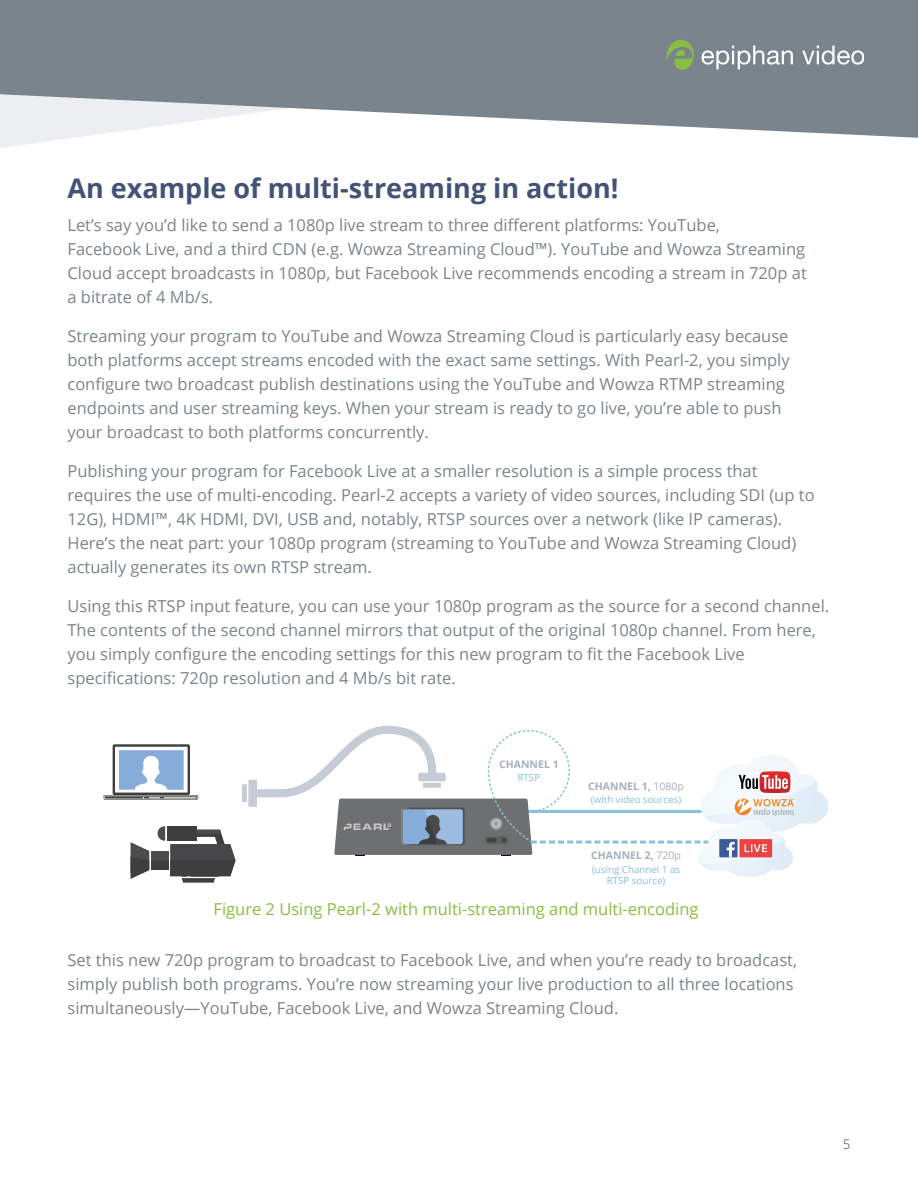
<style>
.page{position:relative;width:918px;height:1188px;background:#fff}
.page>*{position:absolute;margin:0;border:0;box-sizing:border-box;transform-origin:0 0}
.t1{font:700 27px "Open Sans";color:#435376}
.t2{font:16.5px/24px "Open Sans";color:#7a848c}
.t3{font:16.5px "Open Sans";color:#8abe3f}
.t4{font:13.5px "Open Sans";color:#7a848c}
.t5{font:700 10.5px "Open Sans";color:#a7b0bc}
.t6{font:9.75px/11.7px "Open Sans";color:#89c0da;text-align:center}
.s1{font-weight:400}
</style>
<div class="page">
<svg style="left:104px;top:744px;width:94px;height:56px"></svg>
<div style="left:151px;top:851px;width:17px;height:19px;background:#3e3e3f"></div>
<svg style="left:131px;top:842px;width:18px;height:37px"></svg>
<div style="left:151px;top:851px;width:17px;height:9px;background:#4b4c4d"></div>
<svg style="left:158px;top:826px;width:78px;height:57px"></svg>
<div style="left:248px;top:780px;width:9px;height:27px;background:#c6ccd5"></div>
<div style="left:242px;top:784px;width:5px;height:18px;background:#c6ccd5"></div>
<svg style="left:253px;top:726px;width:575px;height:151px"></svg>
<svg style="left:0;top:0;width:918px;height:138px;background:#8e979e"></svg>
<svg style="left:702px;top:46px;width:91px;height:23px"></svg>
<svg style="left:802px;top:46px;width:62px;height:19px"></svg>
<svg style="left:666px;top:40px;width:29px;height:30px"></svg>
<h1 class="t1" style="left:68px;top:169px;width:553px">An example of multi-streaming in action!</h1>
<p class="t2" style="left:68px;top:213px;width:741px">Let’s say you’d like to send a 1080p live stream to three different platforms: YouTube,<br>Facebook Live, and a third CDN (e.g. Wowza Streaming Cloud™). YouTube and Wowza Streaming Cloud accept broadcasts in 1080p, but Facebook Live recommends encoding a stream in 720p at a bitrate of 4 Mb/s.</p>
<p class="t2" style="left:68px;top:324px;width:724px">Streaming your program to YouTube and Wowza Streaming Cloud is particularly easy because both platforms accept streams encoded with the exact same settings. With Pearl-2, you simply configure two broadcast publish destinations using the YouTube and Wowza RTMP streaming endpoints and user streaming keys. When your stream is ready to go live, you’re able to push your broadcast to both platforms concurrently.</p>
<p class="t2" style="left:68px;top:459px;width:749px">Publishing your program for Facebook Live at a smaller resolution is a simple process that requires the use of multi-encoding. Pearl-2 accepts a variety of video sources, including SDI (up to 12G), HDMI™, 4K HDMI, DVI, USB and, notably, RTSP sources over a network (like IP cameras).<br>Here’s the neat part: your 1080p program (streaming to YouTube and Wowza Streaming Cloud) actually generates its own RTSP stream.</p>
<p class="t2" style="left:68px;top:594px;width:763px">Using this RTSP input feature, you can use your 1080p program as the source for a second channel.<br>The contents of the second channel mirrors that output of the original 1080p channel. From here, you simply configure the encoding settings for this new program to fit the Facebook Live specifications: 720p resolution and 4 Mb/s bit rate.</p>
<p class="t5" style="left:499px;top:757px;width:61px">CHANNEL 1</p>
<p class="t6" style="left:518px;top:772px;width:24px">RTSP</p>
<p class="t5" style="left:588px;top:779px;width:97px">CHANNEL 1, <span class="s1">1080p</span></p>
<p class="t6" style="left:591px;top:794px;width:92px">(with video sources)</p>
<p class="t5" style="left:591px;top:848px;width:91px">CHANNEL 2, <span class="s1">720p</span></p>
<p class="t6" style="left:592px;top:863px;width:90px">(using Channel 1 as<br>RTSP source)</p>
<p class="t3" style="left:213px;top:898px;width:487px">Figure 2 Using Pearl-2 with multi-streaming and multi-encoding</p>
<p class="t2" style="left:68px;top:948px;width:731px">Set this new 720p program to broadcast to Facebook Live, and when you’re ready to broadcast, simply publish both programs. You’re now streaming your live production to all three locations simultaneously—YouTube, Facebook Live, and Wowza Streaming Cloud.</p>
<p class="t4" style="left:843px;top:1135px;width:9px">5</p>
</div>
